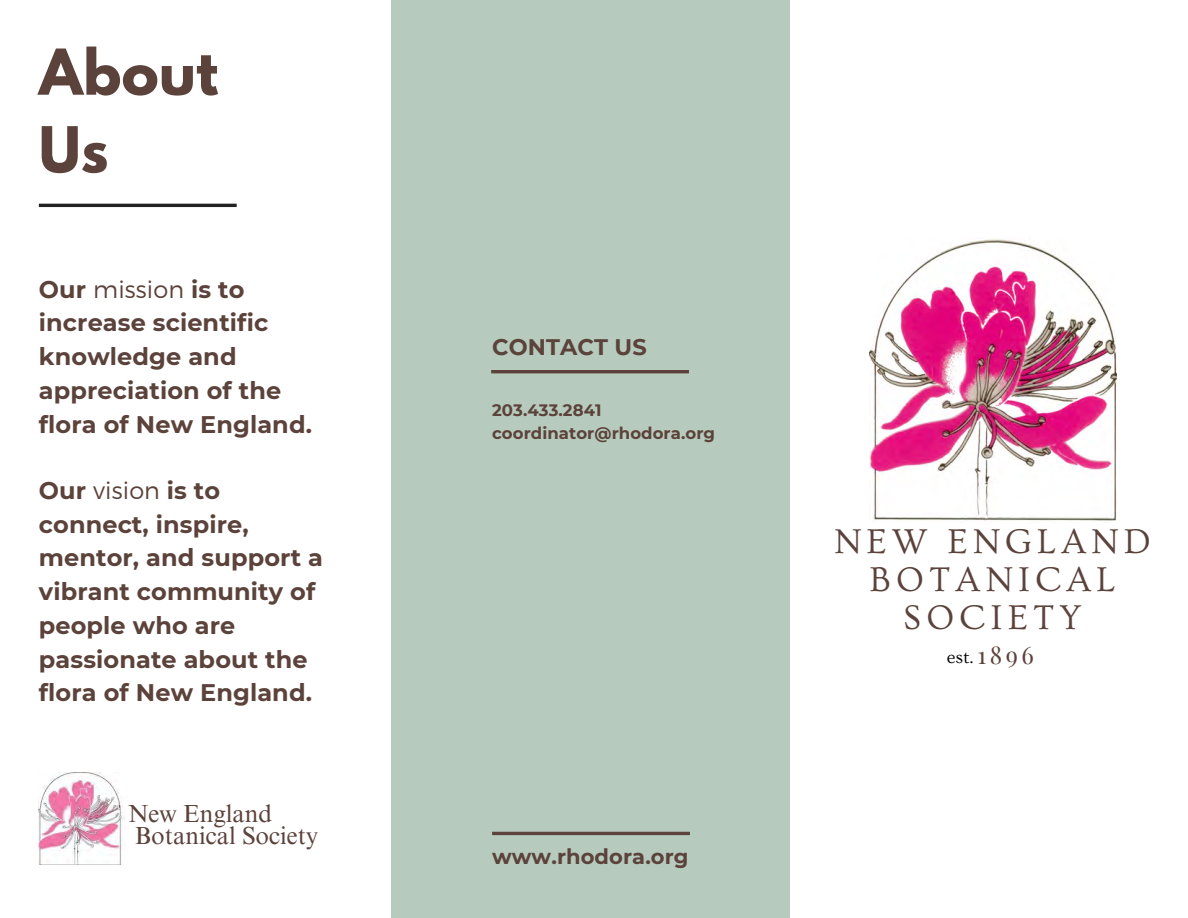
<style>
.page{position:relative;width:1188px;height:918px;background:#fff}
.page>*{position:absolute;margin:0;border:0;box-sizing:border-box;transform-origin:0 0}
.t1{font:700 55.95px/77.7px "League Spartan";letter-spacing:.005em;color:#5b423a}
.t2{font:36px/38.2px "Ovo";letter-spacing:.145em;color:#5b423a;text-align:center}
.t3{font:24.75px/22.2px "Times NRMT Pro";color:#5b423a}
.t4{font:700 24px/33.8px "Montserrat";letter-spacing:.005em;color:#5b423a}
.t5{font:24px "Playfair Display";color:#5b423a}
.t6{font:700 22.5px "Montserrat";letter-spacing:.005em;color:#5b423a}
.t7{font:700 21px "Montserrat";letter-spacing:.005em;color:#5b423a}
.t8{font:18px "Ovo";color:#000}
.t9{font:700 16.5px "Montserrat";letter-spacing:.005em;color:#5b423a}
.s1{font-weight:300}
</style>
<div class="page">
<div style="left:392px;top:0;width:398px;height:918px;background:#b6cabd"></div>
<hr style="left:39px;top:204px;width:198px;height:3px;background:#222">
<hr style="left:492px;top:832px;width:198px;height:3px;background:#5b423a">
<img style="left:869px;top:239px;width:248px;height:282px">
<hr style="left:491px;top:370px;width:198px;height:3px;background:#5b423a">
<img style="left:39px;top:772px;width:86px;height:92px">
<h6 class="t1" style="left:39px;top:40px;width:181px">About<br>Us</h6>
<p class="t4" style="left:39px;top:272px;width:275px">Our <span class="s1">mission</span> is to increase scientific knowledge and appreciation of the flora of New England.</p>
<h2 class="t4" style="left:39px;top:473px;width:286px">Our <span class="s1">vision</span> is to connect, inspire, mentor, and support a vibrant community of people who are passionate about the flora of New England.</h2>
<p class="t3" style="left:128px;top:806px;width:192px">New England<br>Botanical Society</p>
<h1 class="t6" style="left:492px;top:333px;width:156px">CONTACT US</h1>
<p class="t9" style="left:492px;top:400px;width:111px">203.433.2841</p>
<h6 class="t9" style="left:492px;top:423px;width:224px">coordinator@rhodora.org</h6>
<h4 class="t7" style="left:492px;top:844px;width:198px">www.rhodora.org</h4>
<p class="t2" style="left:834px;top:523px;width:318px">NEW ENGLAND<br>BOTANICAL<br>SOCIETY</p>
<p class="t8" style="left:947px;top:647px;width:28px">est.</p>
<p class="t5" style="left:978px;top:638px;width:58px">1896</p>
</div>
